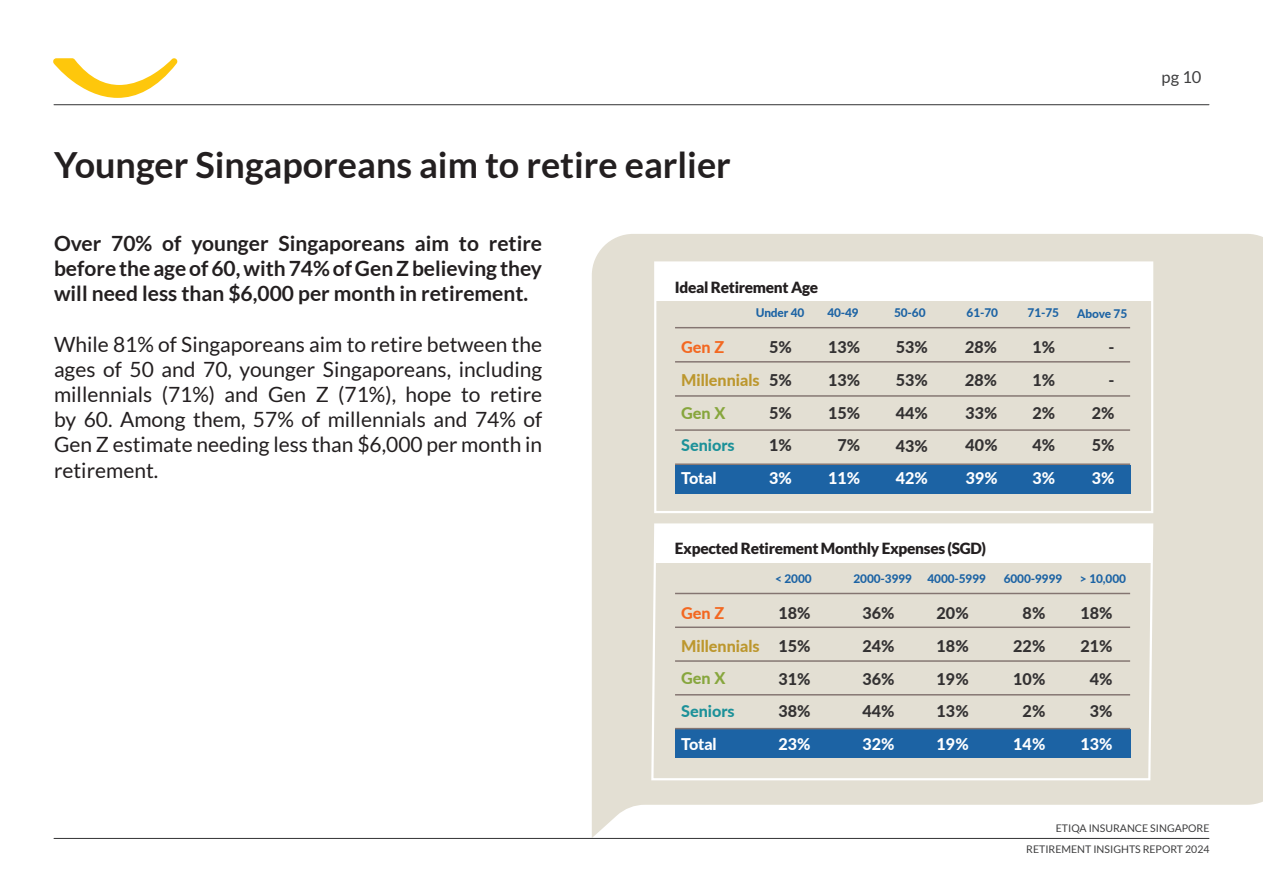
<style>
.page{position:relative;width:1263px;height:893px;background:#fff}
.page>*{position:absolute;margin:0;border:0;box-sizing:border-box;transform-origin:0 0}
.t1{font:700 36px "Lato";color:#231f20}
.t2{font:21px/25.2px "Lato";color:#231f20;text-align:justify}
.t3{font:700 21px/25.2px "Lato";color:#231f20;text-align:justify}
.t4{font:16.5px "Lato";color:#3e3e3f}
.t5{font:800 16.2px/32.7px "Lato";color:#333132;text-align:justify}
.t6{font:800 16.2px "Lato";color:#fff}
.t7{font:800 16.2px "Lato";color:#bc972e}
.t8{font:800 16.2px "Lato";color:#1c9199}
.t9{font:800 16.2px "Lato";letter-spacing:-.005em;color:#f36821}
.t10{font:800 16.2px "Lato";letter-spacing:-.005em;color:#87a63d}
.t11{font:900 15.45px "Lato";letter-spacing:-.02em;color:#231f20}
.t12{font:800 11.85px "Lato";letter-spacing:-.01em;color:#1c63a4}
.t13{font:10.5px/21px "Lato";color:#3e3e3f;text-align:right}
</style>
<div class="page">
<hr style="left:54px;top:104px;width:1155px;height:1px;background:#3e3e3f">
<svg style="left:53px;top:58px;width:125px;height:40px"></svg>
<svg style="left:592px;top:234px;width:670px;height:604px;background:#e5e1d7"></svg>
<hr style="left:54px;top:838px;width:1155px;height:1px;background:#3e3e3f">
<div style="left:675px;top:465px;width:455px;height:29px;background:#1c63a4"></div>
<div style="left:655px;top:262px;width:496px;height:38px;background:#fff"></div>
<hr style="left:675px;top:361px;width:455px;height:2px;background:#847571">
<hr style="left:675px;top:327px;width:455px;height:1px;background:#847571">
<hr style="left:675px;top:395px;width:455px;height:2px;background:#847571">
<hr style="left:675px;top:429px;width:455px;height:2px;background:#847571">
<hr style="left:675px;top:463px;width:455px;height:2px;background:#847571">
<div style="left:654px;top:261px;width:499px;height:252px;border:2px solid #fff"></div>
<svg style="left:650px;top:522px;width:504px;height:259px"></svg>
<h1 class="t1" style="left:54px;top:144px;width:678px">Younger Singaporeans aim to retire earlier</h1>
<p class="t3" style="left:54px;top:230px;width:490px">Over 70% of younger Singaporeans aim to retire before the age of 60, with 74% of Gen Z believing they will need less than $6,000 per month in retirement.</p>
<p class="t2" style="left:54px;top:331px;width:490px">While 81% of Singaporeans aim to retire between the ages of 50 and 70, younger Singaporeans, including millennials (71%) and Gen Z (71%), hope to retire by 60. Among them, 57% of millennials and 74% of Gen Z estimate needing less than $6,000 per month in retirement.</p>
<p class="t5" style="left:769px;top:330px;width:24px">5% 5% 5% 1%</p>
<p class="t11" style="left:675px;top:278px;width:145px">Ideal Retirement Age</p>
<p class="t12" style="left:756px;top:304px;width:50px">Under 40</p>
<p class="t12" style="left:827px;top:304px;width:33px">40-49</p>
<p class="t12" style="left:894px;top:304px;width:33px">50-60</p>
<p class="t12" style="left:966px;top:304px;width:33px">61-70</p>
<p class="t12" style="left:1077px;top:305px;width:52px">Above 75</p>
<p class="t5" style="left:1032px;top:330px;width:24px">1% 1% 2% 4%</p>
<p class="t6" style="left:1032px;top:466px;width:24px">3%</p>
<p class="t12" style="left:1028px;top:304px;width:33px">71-75</p>
<p class="t5" style="left:965px;top:330px;width:35px">28% 28% 33% 40%</p>
<p class="t6" style="left:965px;top:466px;width:35px">39%</p>
<p class="t9" style="left:681px;top:335px;width:45px">Gen Z</p>
<p class="t7" style="left:681px;top:368px;width:80px">Millennials</p>
<p class="t10" style="left:681px;top:401px;width:46px">Gen X</p>
<p class="t8" style="left:681px;top:433px;width:55px">Seniors</p>
<p class="t6" style="left:681px;top:466px;width:37px">Total</p>
<p class="t5" style="left:828px;top:330px;width:34px;text-align:center">13%<br>13%<br>15%<br>7%</p>
<p class="t6" style="left:828px;top:466px;width:34px">11%</p>
<p class="t5" style="left:896px;top:330px;width:34px">53% 53% 44% 43%</p>
<p class="t6" style="left:896px;top:466px;width:34px">42%</p>
<p class="t5" style="left:1092px;top:330px;width:24px;text-align:right">-<br>-<br>2%<br>5%</p>
<p class="t6" style="left:1092px;top:466px;width:24px">3%</p>
<p class="t6" style="left:769px;top:466px;width:24px">3%</p>
<p class="t11" style="left:675px;top:539px;width:313px">Expected Retirement Monthly Expenses (SGD)</p>
<p class="t9" style="left:681px;top:601px;width:45px">Gen Z</p>
<p class="t7" style="left:681px;top:634px;width:80px">Millennials</p>
<p class="t10" style="left:681px;top:666px;width:46px">Gen X</p>
<p class="t8" style="left:681px;top:699px;width:55px">Seniors</p>
<p class="t6" style="left:681px;top:732px;width:37px">Total</p>
<p class="t12" style="left:775px;top:570px;width:38px">&lt; 2000</p>
<p class="t12" style="left:853px;top:570px;width:60px">2000-3999</p>
<p class="t12" style="left:927px;top:570px;width:60px">4000-5999</p>
<p class="t12" style="left:1004px;top:570px;width:60px">6000-9999</p>
<p class="t12" style="left:1080px;top:570px;width:48px">&gt; 10,000</p>
<p class="t5" style="left:1080px;top:596px;width:34px;text-align:center">18%<br>21%<br>4%<br>3%</p>
<p class="t6" style="left:1080px;top:732px;width:34px">13%</p>
<p class="t5" style="left:778px;top:596px;width:34px">18% 15% 31% 38%</p>
<p class="t6" style="left:778px;top:732px;width:34px">23%</p>
<p class="t5" style="left:862px;top:596px;width:34px">36% 24% 36% 44%</p>
<p class="t6" style="left:862px;top:732px;width:34px">32%</p>
<p class="t5" style="left:936px;top:596px;width:34px">20% 18% 19% 13%</p>
<p class="t6" style="left:936px;top:732px;width:34px">19%</p>
<p class="t5" style="left:1013px;top:596px;width:34px;text-align:center">8%<br>22%<br>10%<br>2%</p>
<p class="t6" style="left:1013px;top:732px;width:34px">14%</p>
<p class="t4" style="left:1161px;top:68px;width:41px">pg 10</p>
<p class="t13" style="left:1026px;top:818px;width:185px">ETIQA INSURANCE SINGAPORE<br>RETIREMENT INSIGHTS REPORT 2024</p>
</div>
